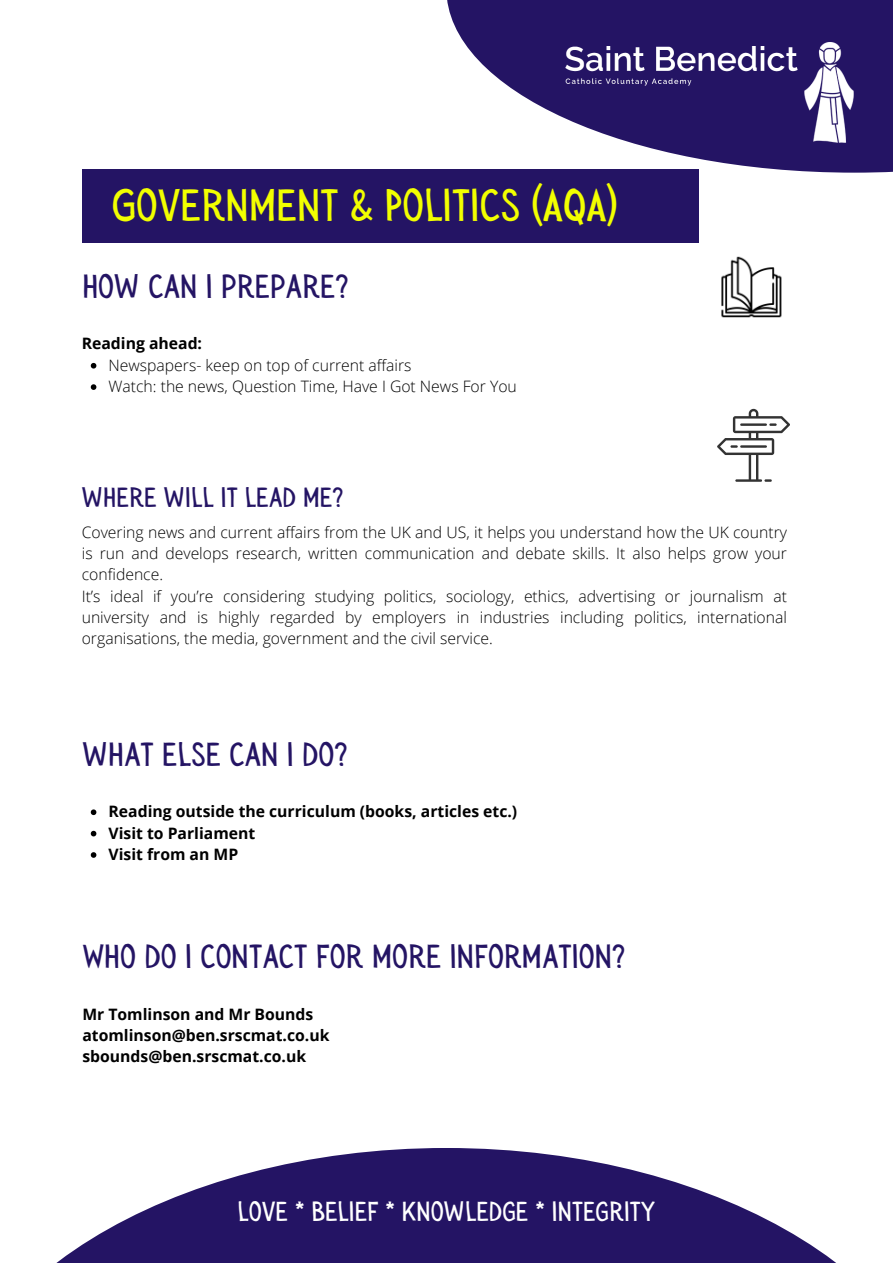
<style>
.page{position:relative;width:893px;height:1264px;background:#fff}
.page>*{position:absolute;margin:0;border:0;box-sizing:border-box;transform-origin:0 0}
.t1{font:45.6px "Sensa Wild Fill";color:#f2ff00}
.t2{font:33.6px "Sensa Wild Fill";color:#241464}
.t3{font:28.05px "Sensa Wild Fill";color:#241464}
.t4{font:27.75px "Sensa Wild Fill";color:#fff}
.t5{font:300 15.75px/21.3px "Open Sans";color:#000;text-align:justify}
.t6{font:700 15.75px "Open Sans";color:#000}
</style>
<div class="page">
<svg style="left:447px;top:0;width:445px;height:173px;fill:#241464"></svg>
<div style="left:82px;top:169px;width:616px;height:73px;background:#241464"></div>
<svg style="left:58px;top:1148px;width:777px;height:114px;fill:#241464"></svg>
<img style="left:802px;top:42px;width:63px;height:100px">
<img style="left:562px;top:20px;width:235px;height:88px">
<svg style="left:717px;top:409px;width:73px;height:73px"></svg>
<img style="left:721px;top:256px;width:61px;height:62px">
<svg style="left:91px;top:363px;width:5px;height:5px"></svg>
<svg style="left:91px;top:384px;width:5px;height:6px"></svg>
<svg style="left:91px;top:809px;width:5px;height:6px"></svg>
<svg style="left:91px;top:830px;width:5px;height:6px"></svg>
<svg style="left:91px;top:852px;width:5px;height:5px"></svg>
<p class="t1" style="left:112px;top:180px;width:507px">GOVERNMENT &amp; POLITICS (AQA)</p>
<p class="t2" style="left:82px;top:268px;width:267px">HOW CAN I PREPARE?</p>
<p class="t6" style="left:82px;top:332px;width:122px">Reading ahead:</p>
<p class="t5" style="left:108px;top:354px;width:304px">Newspapers- keep on top of current affairs</p>
<p class="t5" style="left:108px;top:375px;width:410px">Watch: the news, Question Time, Have I Got News For You</p>
<p class="t3" style="left:82px;top:481px;width:263px">WHERE WILL IT LEAD ME?</p>
<p class="t5" style="left:82px;top:521px;width:706px">Covering news and current affairs from the UK and US, it helps you understand how the UK country is run and develops research, written communication and debate skills. It also helps grow your confidence.</p>
<p class="t5" style="left:82px;top:585px;width:706px">It’s ideal if you’re considering studying politics, sociology, ethics, advertising or journalism at university and is highly regarded by employers in industries including politics, international organisations, the media, government and the civil service.</p>
<p class="t2" style="left:82px;top:735px;width:267px">WHAT ELSE CAN I DO?</p>
<p class="t6" style="left:108px;top:800px;width:410px">Reading outside the curriculum (books, articles etc.)</p>
<p class="t6" style="left:108px;top:821px;width:148px">Visit to Parliament</p>
<p class="t6" style="left:108px;top:843px;width:131px">Visit from an MP</p>
<p class="t2" style="left:82px;top:938px;width:544px">WHO DO I CONTACT FOR MORE INFORMATION?</p>
<p class="t6" style="left:82px;top:1002px;width:232px">Mr Tomlinson and Mr Bounds</p>
<p class="t6" style="left:82px;top:1024px;width:249px">atomlinson@ben.srscmat.co.uk</p>
<p class="t6" style="left:82px;top:1045px;width:225px">sbounds@ben.srscmat.co.uk</p>
<p class="t4" style="left:237px;top:1195px;width:419px">LOVE * BELIEF * KNOWLEDGE * INTEGRITY</p>
</div>
